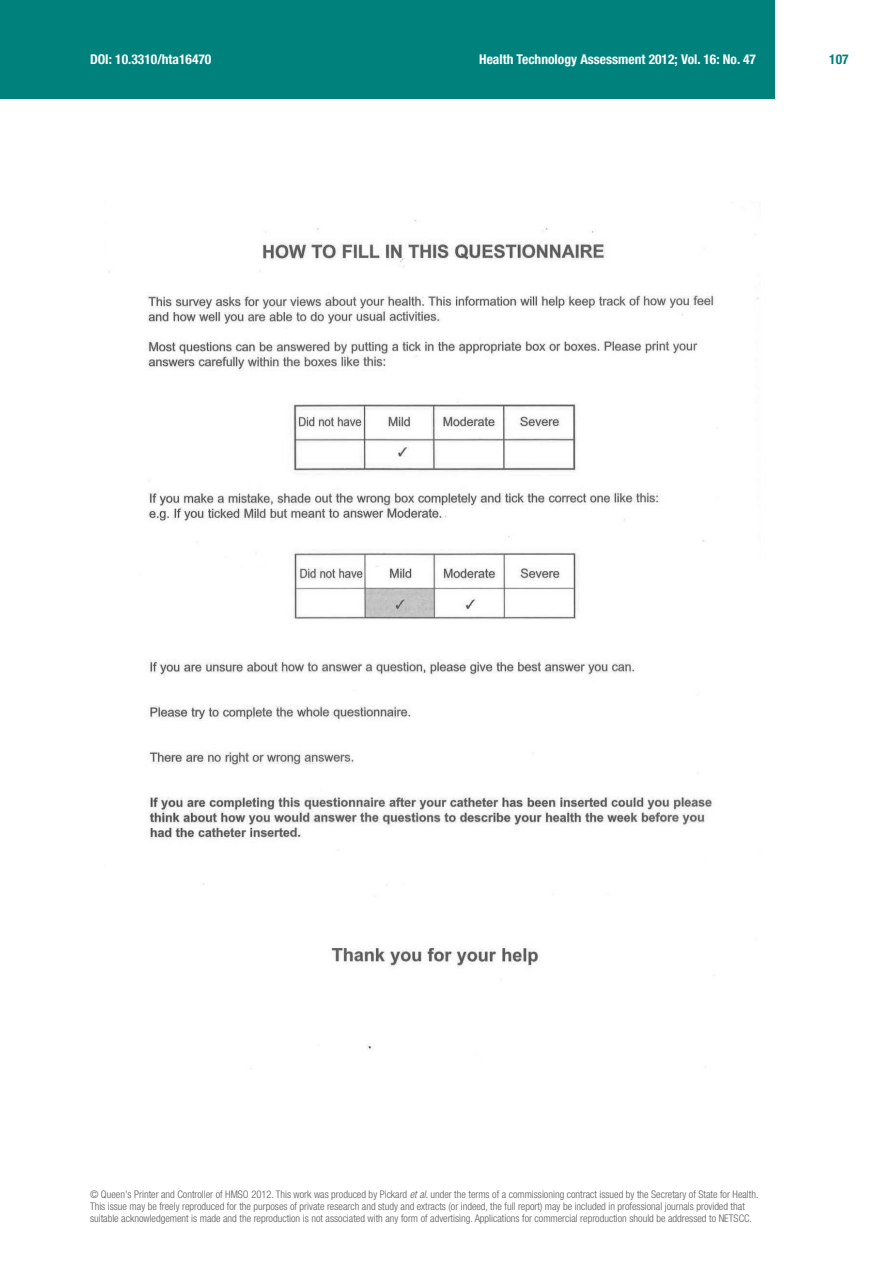
<style>
.page{position:relative;width:893px;height:1263px;background:#fff}
.page>*{position:absolute;margin:0;border:0;box-sizing:border-box;transform-origin:0 0}
.t1{font:700 condensed 13.5px "Helvetica Neue LT Pro";color:#fff}
.t2{font:700 condensed 13.5px "Helvetica Neue LT Pro";color:#00817b}
.t3{font:300 condensed 10.5px/12px "Helvetica Neue LT Pro";color:#58595b}
.s1{font-style:italic}
</style>
<div class="page">
<div style="left:0;top:0;width:774px;height:99px;background:#00817b"></div>
<img style="left:109px;top:202px;width:650px;height:867px">
<p class="t1" style="left:90px;top:51px;width:123px">DOI: 10.3310/hta16470</p>
<p class="t1" style="left:479px;top:51px;width:278px">Health Technology Assessment 2012; Vol. 16: No. 47</p>
<p class="t2" style="left:829px;top:51px;width:21px">107</p>
<p class="t3" style="left:90px;top:1189px;width:670px">© Queen’s Printer and Controller of HMSO 2012. This work was produced by Pickard <span class="s1">et al</span>. under the terms of a commissioning contract issued by the Secretary of State for Health.<br>This issue may be freely reproduced for the purposes of private research and study and extracts (or indeed, the full report) may be included in professional journals provided that suitable acknowledgement is made and the reproduction is not associated with any form of advertising. Applications for commercial reproduction should be addressed to NETSCC.</p>
</div>
